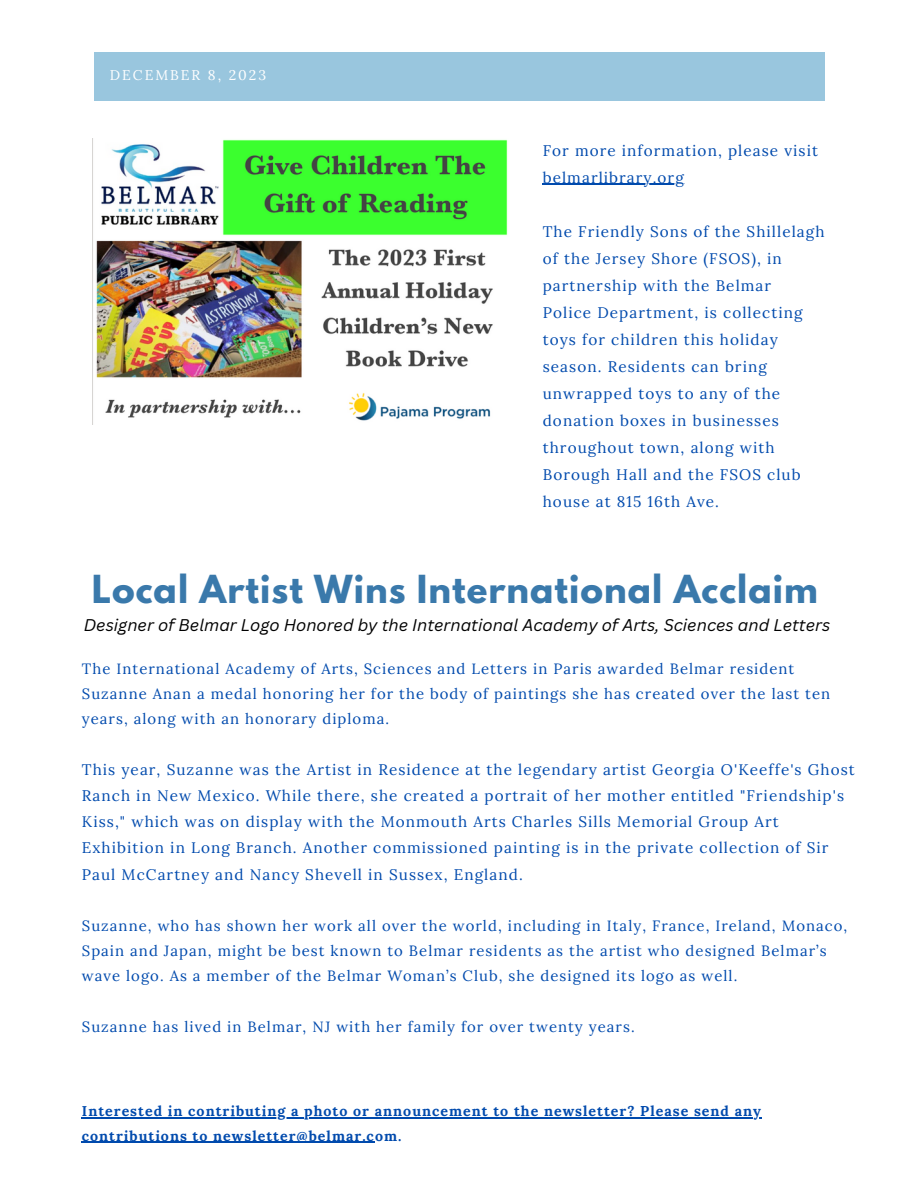
<style>
.page{position:relative;width:918px;height:1188px;background:#fff}
.page>*{position:absolute;margin:0;border:0;box-sizing:border-box;transform-origin:0 0}
.t1{font:700 34.2px "League Spartan";letter-spacing:.03em;color:#3a79ab}
.t2{font:italic 16.5px "Canva Sans";color:#000}
.t3{font:15.3px/27px "Lora";letter-spacing:.07em;color:#004aad}
.t4{font:14.85px/25.2px "Lora";letter-spacing:.07em;color:#004aad}
.t5{font:700 14.25px/24.8px "Lora";letter-spacing:.07em;color:#004aad}
.t6{font:13.95px "Lora";letter-spacing:.14em;color:#fff}
</style>
<div class="page">
<div style="left:95px;top:53px;width:730px;height:47px;background:#99c6de"></div>
<img style="left:92px;top:139px;width:416px;height:286px">
<hr style="left:82px;top:1117px;width:680px;height:1px;background:#004aad">
<hr style="left:82px;top:1142px;width:293px;height:1px;background:#004aad">
<hr style="left:543px;top:184px;width:142px;height:1px;background:#004aad">
<p class="t6" style="left:110px;top:66px;width:158px">DECEMBER 8, 2023</p>
<p class="t3" style="left:543px;top:137px;width:277px">For more information, please visit belmarlibrary.org</p>
<p class="t3" style="left:543px;top:218px;width:283px">The Friendly Sons of the Shillelagh of the Jersey Shore (FSOS), in partnership with the Belmar<br>Police Department, is collecting toys for children this holiday season. Residents can bring unwrapped toys to any of the donation boxes in businesses throughout town, along with<br>Borough Hall and the FSOS club house at 815 16th Ave.</p>
<p class="t1" style="left:92px;top:572px;width:728px">Local Artist Wins International Acclaim</p>
<p class="t2" style="left:84px;top:613px;width:748px">Designer of Belmar Logo Honored by the International Academy of Arts, Sciences and Letters</p>
<p class="t4" style="left:82px;top:656px;width:750px">The International Academy of Arts, Sciences and Letters in Paris awarded Belmar resident<br>Suzanne Anan a medal honoring her for the body of paintings she has created over the last ten years, along with an honorary diploma.</p>
<p class="t3" style="left:82px;top:756px;width:775px;line-height:26.2px">This year, Suzanne was the Artist in Residence at the legendary artist Georgia O'Keeffe's Ghost Ranch in New Mexico. While there, she created a portrait of her mother entitled "Friendship's Kiss," which was on display with the Monmouth Arts Charles Sills Memorial Group Art Exhibition in Long Branch. Another commissioned painting is in the private collection of Sir Paul McCartney and Nancy Shevell in Sussex, England.</p>
<p class="t4" style="left:82px;top:913px;width:767px">Suzanne, who has shown her work all over the world, including in Italy, France, Ireland, Monaco,<br>Spain and Japan, might be best known to Belmar residents as the artist who designed Belmar’s wave logo. As a member of the Belmar Woman’s Club, she designed its logo as well.</p>
<p class="t4" style="left:82px;top:1014px;width:554px">Suzanne has lived in Belmar, NJ with her family for over twenty years.</p>
<p class="t5" style="left:82px;top:1098px;width:681px">Interested in contributing a photo or announcement to the newsletter? Please send any contributions to newsletter@belmar.com.</p>
</div>
